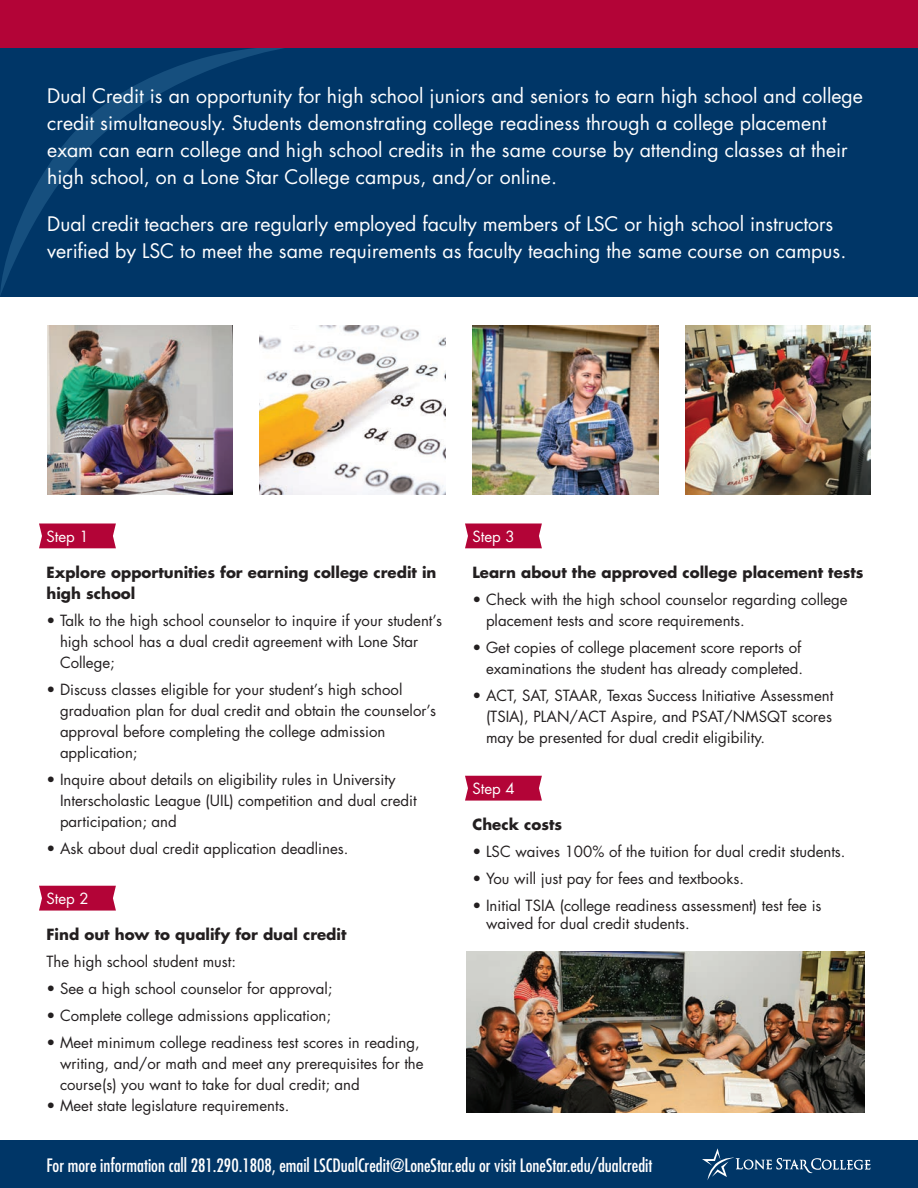
<style>
.page{position:relative;width:918px;height:1188px;background:#fff}
.page>*{position:absolute;margin:0;border:0;box-sizing:border-box;transform-origin:0 0}
.t1{font:19.5px/27px "Futura Std";color:#fff}
.t2{font:condensed 18px "Futura Std";color:#fff}
.t3{font:15px/21px "Futura Std";color:#231f20}
.t4{font:700 15px/21px "Futura Std";color:#231f20}
.t5{font:15px "Futura Std";color:#fff}
</style>
<div class="page">
<div style="left:0;top:40px;width:918px;height:257px;background:#003667"></div>
<svg style="left:0;top:47px;width:292px;height:248px"></svg>
<svg style="left:39px;top:886px;width:77px;height:25px;background:#b71242"></svg>
<svg style="left:465px;top:776px;width:77px;height:25px;background:#b71242"></svg>
<div style="left:465px;top:524px;width:77px;height:24px;background:#b30437"></div>
<img style="left:260px;top:326px;width:186px;height:168px">
<img style="left:473px;top:326px;width:185px;height:168px">
<div style="left:0;top:0;width:918px;height:47px;background:#b30437"></div>
<div style="left:39px;top:524px;width:77px;height:24px;background:#b30437"></div>
<div style="left:0;top:1141px;width:918px;height:47px;background:#003667"></div>
<svg style="left:702px;top:1148px;width:169px;height:32px"></svg>
<img style="left:47px;top:326px;width:186px;height:168px">
<img style="left:467px;top:951px;width:398px;height:162px">
<img style="left:685px;top:326px;width:186px;height:168px">
<p class="t1" style="left:47px;top:82px;width:817px">Dual Credit is an opportunity for high school juniors and seniors to earn high school and college credit simultaneously. Students demonstrating college readiness through a college placement exam can earn college and high school credits in the same course by attending classes at their high school, on a Lone Star College campus, and/or online.</p>
<p class="t1" style="left:47px;top:210px;width:801px">Dual credit teachers are regularly employed faculty members of LSC or high school instructors verified by LSC to meet the same requirements as faculty teaching the same course on campus.</p>
<p class="t5" style="left:46px;top:527px;width:44px">Step 1</p>
<p class="t4" style="left:46px;top:561px;width:392px">Explore opportunities for earning college credit in high school</p>
<p class="t3" style="left:60px;top:610px;width:384px;text-indent:-14px">• Talk to the high school counselor to inquire if your student’s high school has a dual credit agreement with Lone Star<br>College;</p>
<p class="t3" style="left:60px;top:679px;width:378px;text-indent:-14px">• Discuss classes eligible for your student’s high school graduation plan for dual credit and obtain the counselor’s approval before completing the college admission application;</p>
<p class="t3" style="left:60px;top:769px;width:358px;text-indent:-14px">• Inquire about details on eligibility rules in University<br>Interscholastic League (UIL) competition and dual credit participation; and</p>
<p class="t3" style="left:46px;top:838px;width:304px">• Ask about dual credit application deadlines.</p>
<p class="t5" style="left:47px;top:889px;width:44px">Step 2</p>
<p class="t4" style="left:47px;top:924px;width:301px">Find out how to qualify for dual credit</p>
<p class="t3" style="left:47px;top:951px;width:191px">The high school student must:</p>
<p class="t3" style="left:47px;top:978px;width:288px">• See a high school counselor for approval;</p>
<p class="t3" style="left:47px;top:1005px;width:286px">• Complete college admissions application;</p>
<p class="t3" style="left:60px;top:1032px;width:365px;text-indent:-14px">• Meet minimum college readiness test scores in reading, writing, and/or math and meet any prerequisites for the course(s) you want to take for dual credit; and</p>
<p class="t3" style="left:47px;top:1095px;width:244px">• Meet state legislature requirements.</p>
<p class="t5" style="left:472px;top:527px;width:44px">Step 3</p>
<p class="t4" style="left:472px;top:561px;width:393px">Learn about the approved college placement tests</p>
<p class="t3" style="left:486px;top:589px;width:363px;text-indent:-14px">• Check with the high school counselor regarding college placement tests and score requirements.</p>
<p class="t3" style="left:472px;top:637px;width:332px;text-align:right">• Get copies of college placement score reports of examinations the student has already completed.</p>
<p class="t3" style="left:486px;top:685px;width:349px;text-align:justify;text-indent:-14px">• ACT, SAT, STAAR, Texas Success Initiative Assessment (TSIA), PLAN/ACT Aspire, and PSAT/NMSQT scores may be presented for dual credit eligibility.</p>
<p class="t5" style="left:472px;top:779px;width:44px">Step 4</p>
<p class="t4" style="left:472px;top:814px;width:91px">Check costs</p>
<p class="t3" style="left:472px;top:841px;width:375px">• LSC waives 100% of the tuition for dual credit students.</p>
<p class="t3" style="left:472px;top:868px;width:273px">• You will just pay for fees and textbooks.</p>
<p class="t3" style="left:486px;top:897px;width:337px;line-height:18px;text-indent:-14px">• Initial TSIA (college readiness assessment) test fee is waived for dual credit students.</p>
<p class="t2" style="left:46px;top:1154px;width:608px">For more information call 281.290.1808, email LSCDualCredit@LoneStar.edu or visit LoneStar.edu/dualcredit</p>
</div>
